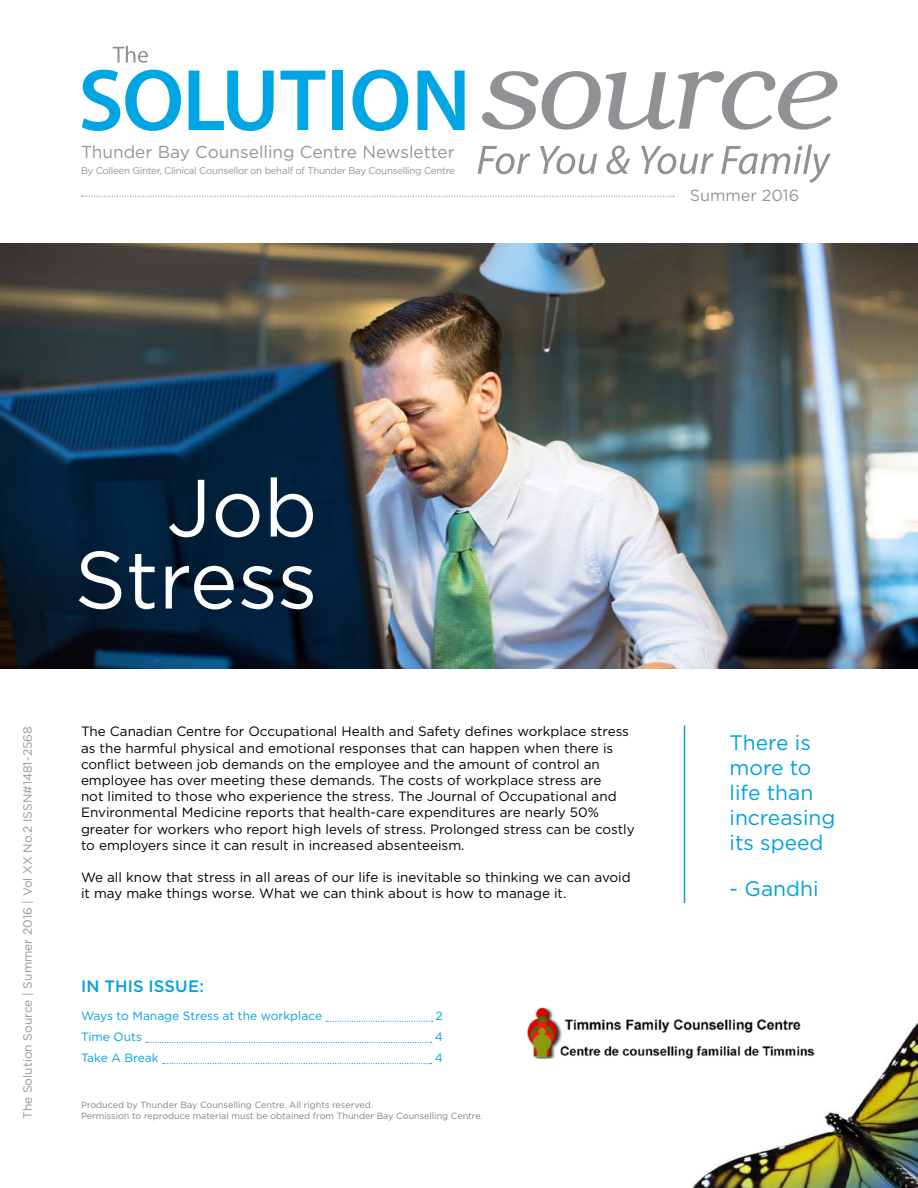
<style>
.page{position:relative;width:918px;height:1188px;background:#fff}
.page>*{position:absolute;margin:0;border:0;box-sizing:border-box;transform-origin:0 0}
.Heading{font:81px/72px "Gotham";color:#fff;text-align:right}
.Emphasis___Quote{font:21px/25.2px "Gotham";color:#00a1de}
.t1{font:17.25px "Gotham";color:#939598}
.t2{font:500 16.5px "Gotham";letter-spacing:.005em;color:#00a1de}
.t3{font:16.2px "Gotham";color:#939598}
.Main{font:13.5px/16.2px "Gotham";color:#000}
.t4{font:12px "Gotham";color:#00a1de}
.t5{font:12px "Gotham";color:#939598}
.t6{font:9.75px "Gotham";letter-spacing:-.03em;color:#939598}
.t7{font:9px/10.8px "Gotham";color:#808285}
</style>
<div class="page">
<img style="left:145px;top:1020px;width:773px;height:168px">
<img style="left:521px;top:1007px;width:300px;height:57px">
<img style="left:0;top:243px;width:918px;height:426px">
<svg style="left:326px;top:1021px;width:106px;height:1px"></svg>
<svg style="left:146px;top:1042px;width:286px;height:1px"></svg>
<svg style="left:163px;top:1063px;width:269px;height:1px"></svg>
<svg style="left:482px;top:71px;width:356px;height:59px"></svg>
<svg style="left:113px;top:46px;width:35px;height:17px"></svg>
<svg style="left:82px;top:70px;width:99px;height:61px"></svg>
<svg style="left:189px;top:71px;width:85px;height:60px"></svg>
<svg style="left:280px;top:71px;width:45px;height:59px"></svg>
<div style="left:332px;top:71px;width:11px;height:59px;background:#00a5e3"></div>
<svg style="left:352px;top:70px;width:56px;height:61px"></svg>
<svg style="left:418px;top:71px;width:47px;height:59px"></svg>
<svg style="left:478px;top:146px;width:52px;height:28px"></svg>
<svg style="left:540px;top:146px;width:57px;height:28px"></svg>
<svg style="left:606px;top:146px;width:24px;height:28px"></svg>
<svg style="left:641px;top:146px;width:73px;height:28px"></svg>
<svg style="left:721px;top:145px;width:110px;height:38px"></svg>
<svg style="left:82px;top:196px;width:592px;height:1px"></svg>
<hr style="left:684px;top:726px;width:1px;height:177px;background:#00a1de">
<p class="t1" style="left:81px;top:141px;width:375px">Thunder Bay Counselling Centre Newsletter</p>
<p class="t6" style="left:81px;top:164px;width:375px">By Colleen Ginter, Clinical Counsellor on behalf of Thunder Bay Counselling Centre</p>
<p class="t3" style="left:690px;top:185px;width:111px">Summer 2016</p>
<p class="Heading" style="left:75px;top:470px;width:245px">Job<br>Stress</p>
<p class="t5" style="left:20px;top:1119px;width:394px;rotate:-90deg">The Solution Source | Summer 2016 | Vol XX No.2 ISSN#1481-2568</p>
<p class="Main" style="left:81px;top:723px;width:555px">The Canadian Centre for Occupational Health and Safety defines workplace stress as the harmful physical and emotional responses that can happen when there is conflict between job demands on the employee and the amount of control an employee has over meeting these demands. The costs of workplace stress are<br>not limited to those who experience the stress. The Journal of Occupational and Environmental Medicine reports that health-care expenditures are nearly 50% greater for workers who report high levels of stress. Prolonged stress can be costly to employers since it can result in increased absenteeism.</p>
<p class="Main" style="left:81px;top:869px;width:551px">We all know that stress in all areas of our life is inevitable so thinking we can avoid it may make things worse. What we can think about is how to manage it.</p>
<p class="t2" style="left:81px;top:976px;width:124px">IN THIS ISSUE:</p>
<p class="t4" style="left:81px;top:1008px;width:243px">Ways to Manage Stress at the workplace</p>
<p class="t4" style="left:436px;top:1008px;width:9px">2</p>
<p class="t4" style="left:81px;top:1029px;width:63px">Time Outs</p>
<p class="t4" style="left:435px;top:1029px;width:10px">4</p>
<p class="t4" style="left:81px;top:1050px;width:79px">Take A Break</p>
<p class="t4" style="left:435px;top:1050px;width:10px">4</p>
<p class="t7" style="left:81px;top:1099px;width:403px">Produced by Thunder Bay Counselling Centre. All rights reserved.<br>Permission to reproduce material must be obtained from Thunder Bay Counselling Centre.</p>
<p class="Emphasis___Quote" style="left:730px;top:729px;width:107px">There is more to life than increasing its speed</p>
<p class="Emphasis___Quote" style="left:730px;top:875px;width:91px">- Gandhi</p>
</div>
